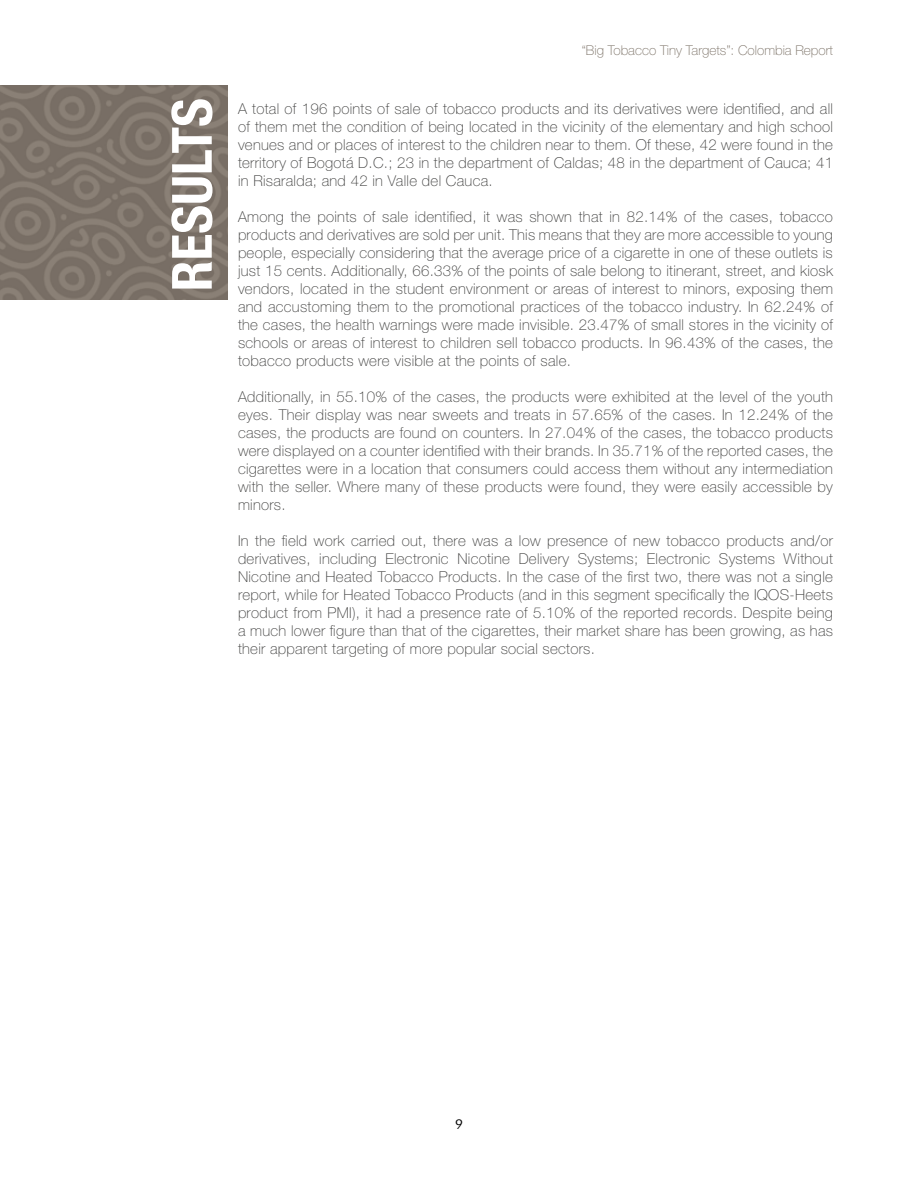
<style>
.page{position:relative;width:918px;height:1188px;background:#fff}
.page>*{position:absolute;margin:0;border:0;box-sizing:border-box;transform-origin:0 0}
.t1{font:700 condensed 55.5px "Helvetica Neue LT Pro";color:#fff}
.t2{font:100 15px/18px "Helvetica Neue LT Pro";letter-spacing:.02em;color:#3c3c3b;text-align:justify}
.t3{font:100 13.5px "Helvetica Neue LT Pro";color:#786e63}
.t4{font:13.5px "Futura BT";color:#000}
</style>
<div class="page">
<img style="left:1px;top:85px;width:226px;height:215px">
<h1 class="t1" style="left:158px;top:291px;width:195px;rotate:-90deg">RESULTS</h1>
<p class="t3" style="left:582px;top:42px;width:253px">“Big Tobacco Tiny Targets”: Colombia Report</p>
<p class="t2" style="left:238px;top:99px;width:597px">A total of 196 points of sale of tobacco products and its derivatives were identified, and all of them met the condition of being located in the vicinity of the elementary and high school venues and or places of interest to the children near to them. Of these, 42 were found in the territory of Bogotá D.C.; 23 in the department of Caldas; 48 in the department of Cauca; 41 in Risaralda; and 42 in Valle del Cauca.</p>
<p class="t2" style="left:238px;top:207px;width:597px">Among the points of sale identified, it was shown that in 82.14% of the cases, tobacco products and derivatives are sold per unit. This means that they are more accessible to young people, especially considering that the average price of a cigarette in one of these outlets is just 15 cents. Additionally, 66.33% of the points of sale belong to itinerant, street, and kiosk vendors, located in the student environment or areas of interest to minors, exposing them and accustoming them to the promotional practices of the tobacco industry. In 62.24% of the cases, the health warnings were made invisible. 23.47% of small stores in the vicinity of schools or areas of interest to children sell tobacco products. In 96.43% of the cases, the tobacco products were visible at the points of sale.</p>
<p class="t2" style="left:238px;top:387px;width:597px">Additionally, in 55.10% of the cases, the products were exhibited at the level of the youth eyes. Their display was near sweets and treats in 57.65% of the cases. In 12.24% of the cases, the products are found on counters. In 27.04% of the cases, the tobacco products were displayed on a counter identified with their brands. In 35.71% of the reported cases, the cigarettes were in a location that consumers could access them without any intermediation with the seller. Where many of these products were found, they were easily accessible by minors.</p>
<p class="t2" style="left:238px;top:531px;width:596px">In the field work carried out, there was a low presence of new tobacco products and/or derivatives, including Electronic Nicotine Delivery Systems; Electronic Systems Without Nicotine and Heated Tobacco Products. In the case of the first two, there was not a single report, while for Heated Tobacco Products (and in this segment specifically the IQOS-Heets product from PMI), it had a presence rate of 5.10% of the reported records. Despite being a much lower figure than that of the cigarettes, their market share has been growing, as has their apparent targeting of more popular social sectors.</p>
<p class="t4" style="left:455px;top:1116px;width:9px">9</p>
</div>
